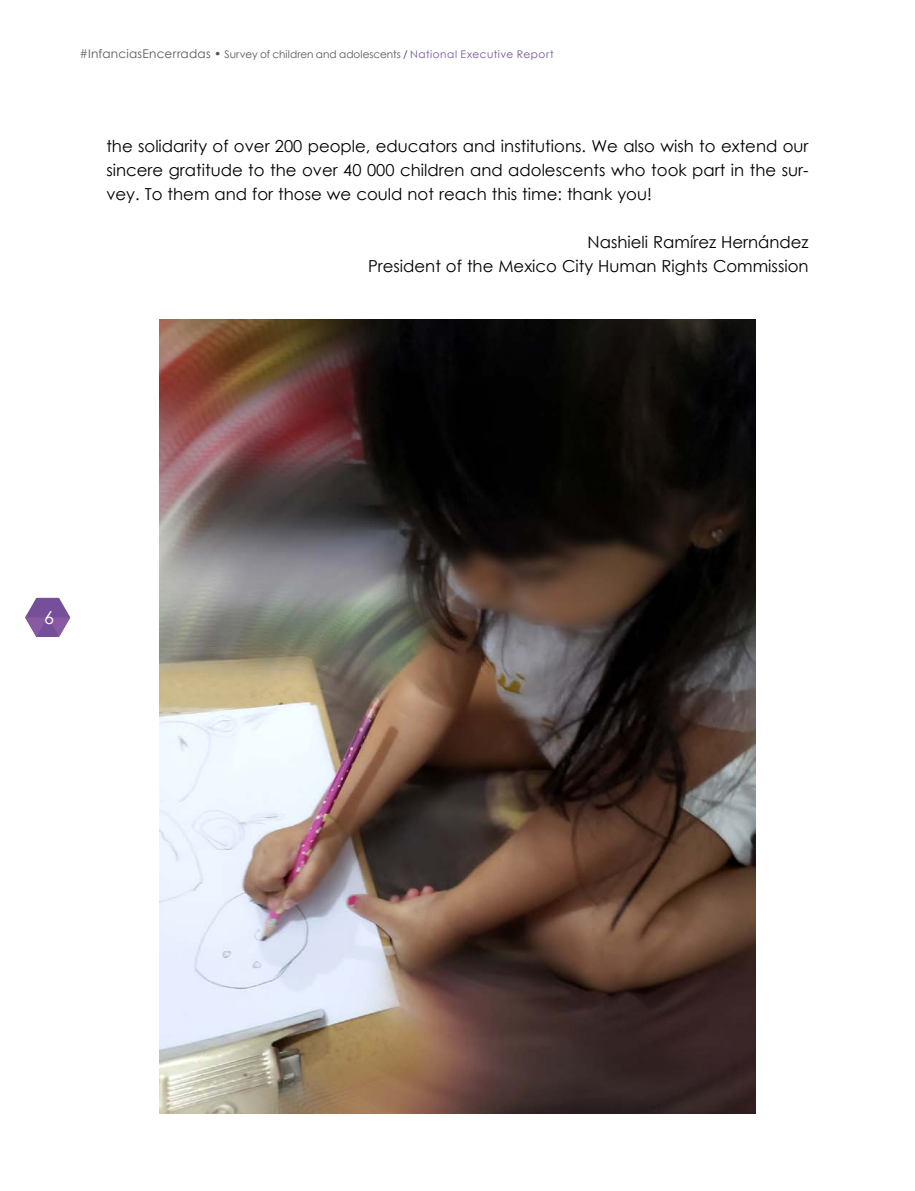
<style>
.page{position:relative;width:915px;height:1191px;background:#fff}
.page>*{position:absolute;margin:0;border:0;box-sizing:border-box;transform-origin:0 0}
.t1{font:18px "Century Gothic";color:#fff}
.t2{font:16.5px/24px "Century Gothic";color:#000;text-align:justify}
.t3{font:10.5px "Century Gothic";letter-spacing:.015em;color:#575756}
.s1{font-size:12px}
.s2{color:#563188}
.s3{color:#74539c}
</style>
<div class="page">
<svg style="left:25px;top:598px;width:45px;height:39px"></svg>
<img style="left:160px;top:320px;width:594px;height:793px">
<p class="t3" style="left:79px;top:48px;width:475px"><span class="s1">#InfanciasEncerradas •</span> Survey of children and adolescents <span class="s2">/</span> <span class="s3">National Executive Report</span></p>
<p class="t2" style="left:106px;top:133px;width:703px">the solidarity of over 200 people, educators and institutions. We also wish to extend our sincere gratitude to the over 40 000 children and adolescents who took part in the sur&shy;vey. To them and for those we could not reach this time: thank you!</p>
<p class="t2" style="left:368px;top:229px;width:442px;text-align:right">Nashieli Ramírez Hernández<br>President of the Mexico City Human Rights Commission</p>
<p class="t1" style="left:44px;top:606px;width:11px">6</p>
</div>
